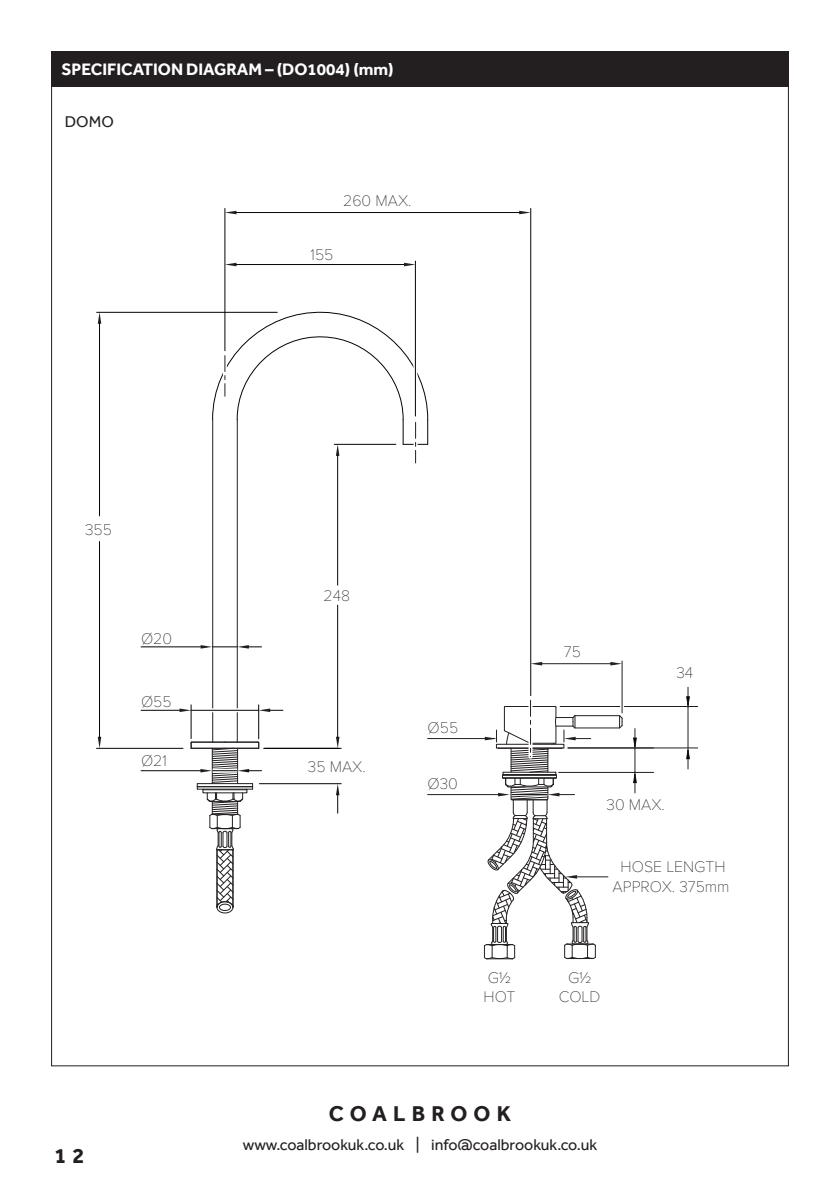
<style>
.page{position:relative;width:840px;height:1191px;background:#fff}
.page>*{position:absolute;margin:0;border:0;box-sizing:border-box;transform-origin:0 0}
.t1{font:700 22px "Effra";letter-spacing:.28em;color:#231f20}
.Coalbrook_page_heading{font:700 17px "Effra";color:#fff}
.t2{font:100 16px/19.2px "Proxima Nova T";color:#231f20;text-align:center}
.t3{font:16px "Effra";color:#231f20}
</style>
<div class="page">
<hr style="left:574px;top:715px;width:45px;height:1px;background:#231f20">
<hr style="left:574px;top:727px;width:45px;height:1px;background:#231f20">
<svg style="left:618px;top:715px;width:4px;height:14px"></svg>
<hr style="left:212px;top:420px;width:1px;height:322px;background:#231f20">
<hr style="left:237px;top:420px;width:1px;height:322px;background:#231f20">
<hr style="left:141px;top:646px;width:60px;height:1px;background:#040503">
<hr style="left:141px;top:710px;width:39px;height:1px;background:#040503">
<svg style="left:225px;top:263px;width:11px;height:3px"></svg>
<svg style="left:519px;top:211px;width:11px;height:3px"></svg>
<svg style="left:225px;top:211px;width:11px;height:3px"></svg>
<svg style="left:98px;top:313px;width:3px;height:11px"></svg>
<svg style="left:98px;top:737px;width:3px;height:11px"></svg>
<svg style="left:336px;top:737px;width:3px;height:11px"></svg>
<svg style="left:212px;top:309px;width:216px;height:154px"></svg>
<hr style="left:224px;top:208px;width:1px;height:143px;background:#040503">
<svg style="left:413px;top:261px;width:4px;height:155px"></svg>
<hr style="left:415px;top:261px;width:1px;height:155px;background:#040503">
<hr style="left:235px;top:264px;width:169px;height:1px;background:#040503">
<hr style="left:263px;top:748px;width:76px;height:1px;background:#040503">
<hr style="left:334px;top:444px;width:61px;height:1px;background:#040503">
<hr style="left:337px;top:605px;width:1px;height:133px;background:#040503">
<hr style="left:337px;top:455px;width:1px;height:130px;background:#040503">
<hr style="left:259px;top:783px;width:82px;height:1px;background:#040503">
<hr style="left:264px;top:748px;width:77px;height:1px;background:#040503">
<svg style="left:336px;top:783px;width:3px;height:30px"></svg>
<svg style="left:200px;top:645px;width:61px;height:3px"></svg>
<svg style="left:192px;top:708px;width:66px;height:4px"></svg>
<hr style="left:191px;top:710px;width:67px;height:1px;background:#040503">
<hr style="left:96px;top:748px;width:87px;height:1px;background:#040503">
<hr style="left:97px;top:312px;width:180px;height:1px;background:#040503">
<hr style="left:99px;top:541px;width:1px;height:196px;background:#040503">
<hr style="left:99px;top:323px;width:1px;height:193px;background:#040503">
<hr style="left:141px;top:770px;width:60px;height:1px;background:#040503">
<hr style="left:530px;top:208px;width:1px;height:487px;background:#040503">
<hr style="left:236px;top:212px;width:283px;height:1px;background:#040503">
<hr style="left:427px;top:794px;width:71px;height:1px;background:#231f20">
<hr style="left:558px;top:772px;width:95px;height:1px;background:#231f20">
<hr style="left:427px;top:738px;width:67px;height:1px;background:#231f20">
<hr style="left:537px;top:663px;width:76px;height:1px;background:#231f20">
<hr style="left:567px;top:747px;width:130px;height:1px;background:#231f20">
<hr style="left:559px;top:706px;width:138px;height:1px;background:#231f20">
<svg style="left:530px;top:662px;width:12px;height:3px"></svg>
<hr style="left:575px;top:876px;width:32px;height:1px;background:#231f20">
<svg style="left:483px;top:700px;width:113px;height:259px"></svg>
<svg style="left:632px;top:728px;width:4px;height:65px"></svg>
<svg style="left:686px;top:749px;width:3px;height:20px"></svg>
<svg style="left:686px;top:687px;width:3px;height:19px"></svg>
<hr style="left:687px;top:707px;width:1px;height:41px;background:#231f20">
<svg style="left:179px;top:708px;width:12px;height:4px"></svg>
<svg style="left:259px;top:708px;width:24px;height:4px"></svg>
<hr style="left:191px;top:705px;width:1px;height:33px;background:#040503">
<hr style="left:258px;top:705px;width:1px;height:34px;background:#040503">
<svg style="left:190px;top:741px;width:71px;height:172px"></svg>
<svg style="left:620px;top:661px;width:3px;height:52px"></svg>
<hr style="left:621px;top:661px;width:1px;height:52px;background:#231f20">
<svg style="left:610px;top:662px;width:11px;height:3px"></svg>
<svg style="left:404px;top:263px;width:11px;height:3px"></svg>
<div style="left:51px;top:51px;width:737px;height:36px;background:#231f20"></div>
<p class="Coalbrook_page_heading" style="left:61px;top:59px;width:333px">SPECIFICATION DIAGRAM – (DO1004) (mm)</p>
<p class="t3" style="left:65px;top:112px;width:50px">DOMO</p>
<p class="t2" style="left:343px;top:190px;width:70px">260 MAX.</p>
<p class="t2" style="left:310px;top:244px;width:24px">155</p>
<p class="t2" style="left:85px;top:519px;width:28px">355</p>
<p class="t2" style="left:141px;top:628px;width:33px">Ø20</p>
<p class="t2" style="left:141px;top:690px;width:32px">Ø55</p>
<p class="t2" style="left:141px;top:750px;width:27px">Ø21</p>
<h1 class="t1" style="left:54px;top:1142px;width:32px">1 2</h1>
<p class="t2" style="left:323px;top:585px;width:28px">248</p>
<p class="t2" style="left:308px;top:756px;width:59px">35 MAX.</p>
<p class="t2" style="left:427px;top:717px;width:32px">Ø55</p>
<p class="t2" style="left:427px;top:773px;width:32px">Ø30</p>
<p class="t2" style="left:563px;top:641px;width:19px">75</p>
<p class="t2" style="left:676px;top:662px;width:18px">34</p>
<p class="t2" style="left:606px;top:794px;width:60px">30 MAX.</p>
<p class="t2" style="left:612px;top:856px;width:118px">HOSE LENGTH<br>APPROX. 375mm</p>
<p class="t2" style="left:483px;top:967px;width:33px;text-align:left">G½<br>HOT</p>
<p class="t2" style="left:558px;top:967px;width:43px">G½<br>COLD</p>
<h1 class="t1" style="left:329px;top:1100px;width:183px">COALBROOK</h1>
<p class="t3" style="left:243px;top:1135px;width:355px">www.coalbrookuk.co.uk | info@coalbrookuk.co.uk</p>
</div>
